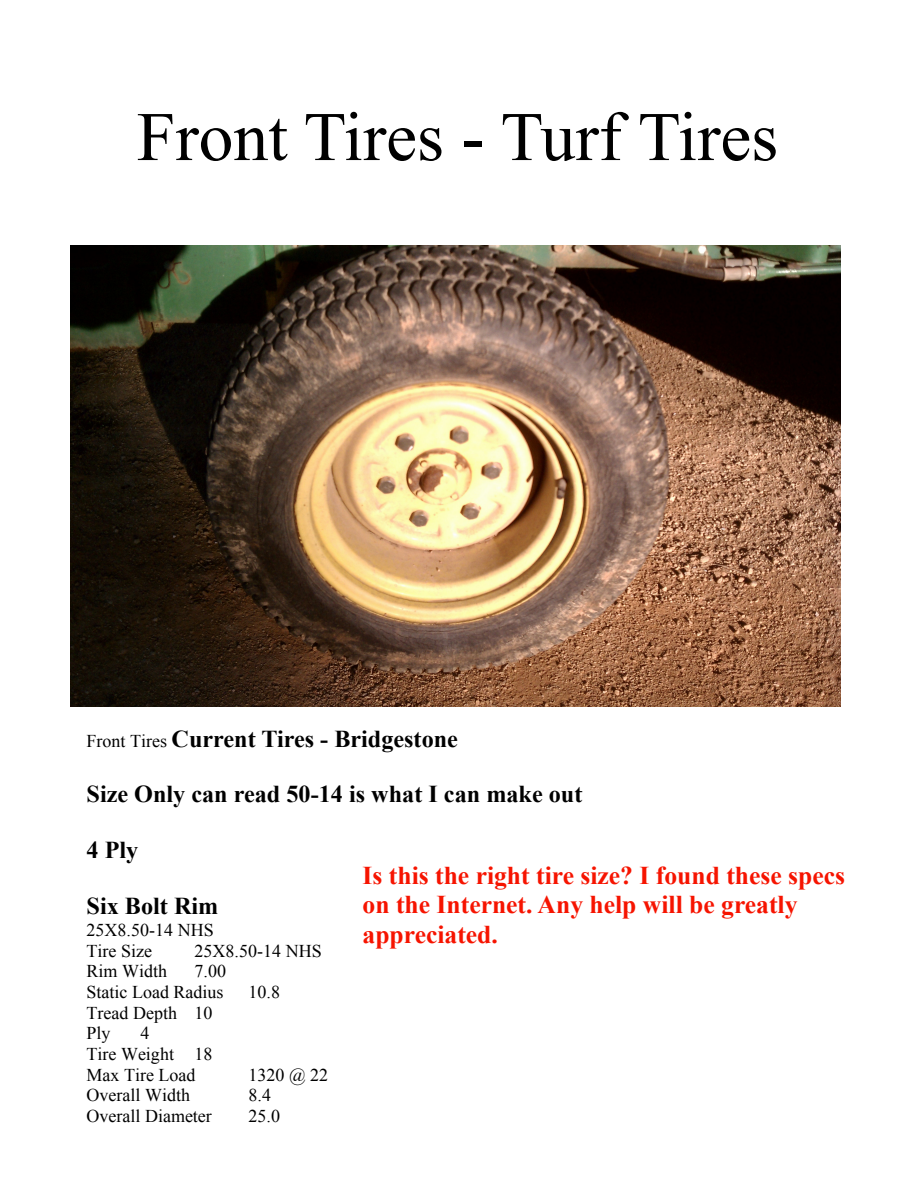
<style>
.page{position:relative;width:918px;height:1188px;background:#fff}
.page>*{position:absolute;margin:0;border:0;box-sizing:border-box;transform-origin:0 0}
.t1{font:69.45px "Times New Roman";color:#000}
.t2{font:700 25.65px/29.4px "Times New Roman";color:#f61400}
.t3{font:700 24.15px "Times New Roman";color:#000}
.t4{font:18px/20.7px "Times New Roman";color:#000}
.s1{font-weight:400;font-size:18px}
</style>
<div class="page">
<img style="left:71px;top:246px;width:770px;height:460px">
<h1 class="t1" style="left:137px;top:112px;width:643px">Front Tires - Turf Tires</h1>
<h3 class="t3" style="left:87px;top:731px;width:373px"><span class="s1">Front Tires</span> Current Tires - Bridgestone</h3>
<h3 class="t3" style="left:87px;top:786px;width:497px">Size Only can read 50-14 is what I can make out</h3>
<h3 class="t3" style="left:87px;top:842px;width:53px">4 Ply</h3>
<h3 class="t3" style="left:87px;top:897px;width:133px">Six Bolt Rim</h3>
<p class="t4" style="left:87px;top:921px;width:129px">25X8.50-14 NHS<br>Tire Size</p>
<h2 class="t2" style="left:363px;top:863px;width:484px">Is this the right tire size? I found these specs on the Internet. Any help will be greatly appreciated.</h2>
<p class="t4" style="left:195px;top:942px;width:129px">25X8.50-14 NHS</p>
<p class="t4" style="left:87px;top:963px;width:82px">Rim Width</p>
<p class="t4" style="left:87px;top:963px;width:141px;text-align:right">7.00<br>Static Load Radius</p>
<p class="t4" style="left:87px;top:1004px;width:128px">Tread Depth 10<br>Ply</p>
<p class="t4" style="left:87px;top:1025px;width:128px;text-indent:54px">4<br>Tire Weight 18<br>Max Tire Load</p>
<p class="t4" style="left:249px;top:983px;width:33px">10.8</p>
<p class="t4" style="left:249px;top:1066px;width:81px">1320 @ 22</p>
<p class="t4" style="left:87px;top:1087px;width:105px">Overall Width</p>
<p class="t4" style="left:249px;top:1087px;width:24px">8.4</p>
<p class="t4" style="left:87px;top:1108px;width:127px">Overall Diameter</p>
<p class="t4" style="left:249px;top:1108px;width:33px">25.0</p>
</div>
